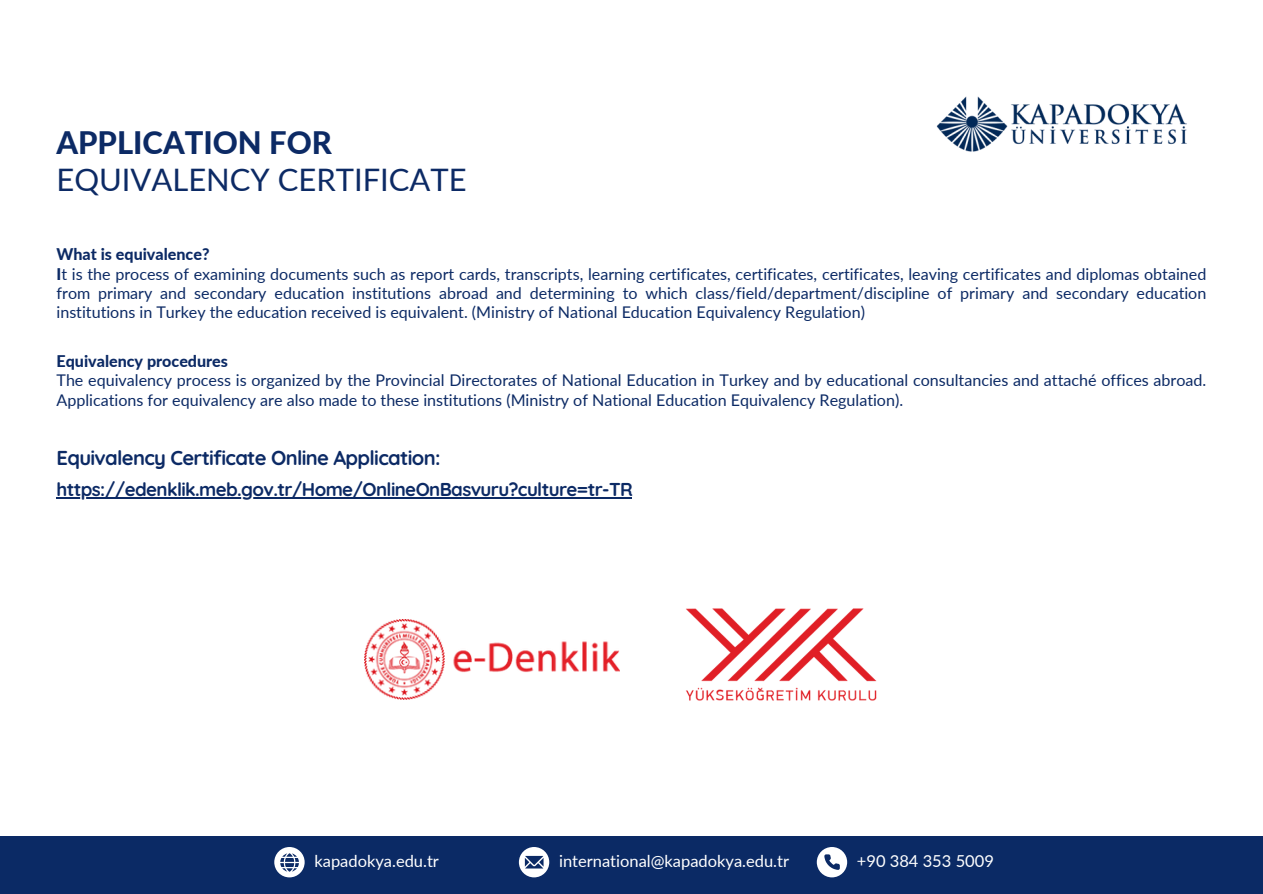
<style>
.page{position:relative;width:1263px;height:894px;background:#fff}
.page>*{position:absolute;margin:0;border:0;box-sizing:border-box;transform-origin:0 0}
.t1{font:30.9px/37.2px "Lato";color:#0c2a65}
.t2{font:700 20.1px "Quicksand";letter-spacing:-.035em;color:#0c2a65}
.t3{font:700 18.6px "Quicksand";letter-spacing:-.035em;color:#0c2a65}
.t4{font:16.5px "Lato";color:#fff}
.t5{font:16.05px/19.2px "Lato";color:#0c2a65;text-align:justify}
.t6{font:800 16.05px "Lato";color:#0c2a65}
.s1{font-weight:800}
</style>
<div class="page">
<div style="left:0;top:835px;width:1263px;height:58px;background:#0b2a65"></div>
<svg style="left:817px;top:847px;width:30px;height:30px"></svg>
<svg style="left:519px;top:847px;width:30px;height:30px"></svg>
<svg style="left:274px;top:847px;width:31px;height:30px"></svg>
<img style="left:936px;top:96px;width:251px;height:56px">
<img style="left:365px;top:619px;width:254px;height:80px">
<img style="left:686px;top:608px;width:191px;height:93px">
<hr style="left:57px;top:497px;width:575px;height:1px;background:#0c2a65">
<h2 class="t1" style="left:57px;top:123px;width:412px"><span class="s1">APPLICATION FOR<br></span>EQUIVALENCY CERTIFICATE</h2>
<p class="t6" style="left:57px;top:244px;width:154px">What is equivalence?</p>
<p class="t5" style="left:57px;top:263px;width:1151px"><span class="s1">I</span>t is the process of examining documents such as report cards, transcripts, learning certificates, certificates, certificates, leaving certificates and diplomas obtained from primary and secondary education institutions abroad and determining to which class/field/department/discipline of primary and secondary education institutions in Turkey the education received is equivalent. (Ministry of National Education Equivalency Regulation)</p>
<p class="t6" style="left:57px;top:351px;width:173px">Equivalency procedures</p>
<p class="t5" style="left:57px;top:370px;width:1151px">The equivalency process is organized by the Provincial Directorates of National Education in Turkey and by educational consultancies and attaché offices abroad.<br>Applications for equivalency are also made to these institutions (Ministry of National Education Equivalency Regulation).</p>
<p class="t2" style="left:57px;top:444px;width:385px">Equivalency Certificate Online Application:</p>
<p class="t3" style="left:57px;top:477px;width:578px">https://edenklik.meb.gov.tr/Home/OnlineOnBasvuru?culture=tr-TR</p>
<p class="t4" style="left:314px;top:850px;width:126px">kapadokya.edu.tr</p>
<p class="t4" style="left:559px;top:850px;width:231px">international@kapadokya.edu.tr</p>
<p class="t4" style="left:857px;top:850px;width:138px">+90 384 353 5009</p>
</div>
